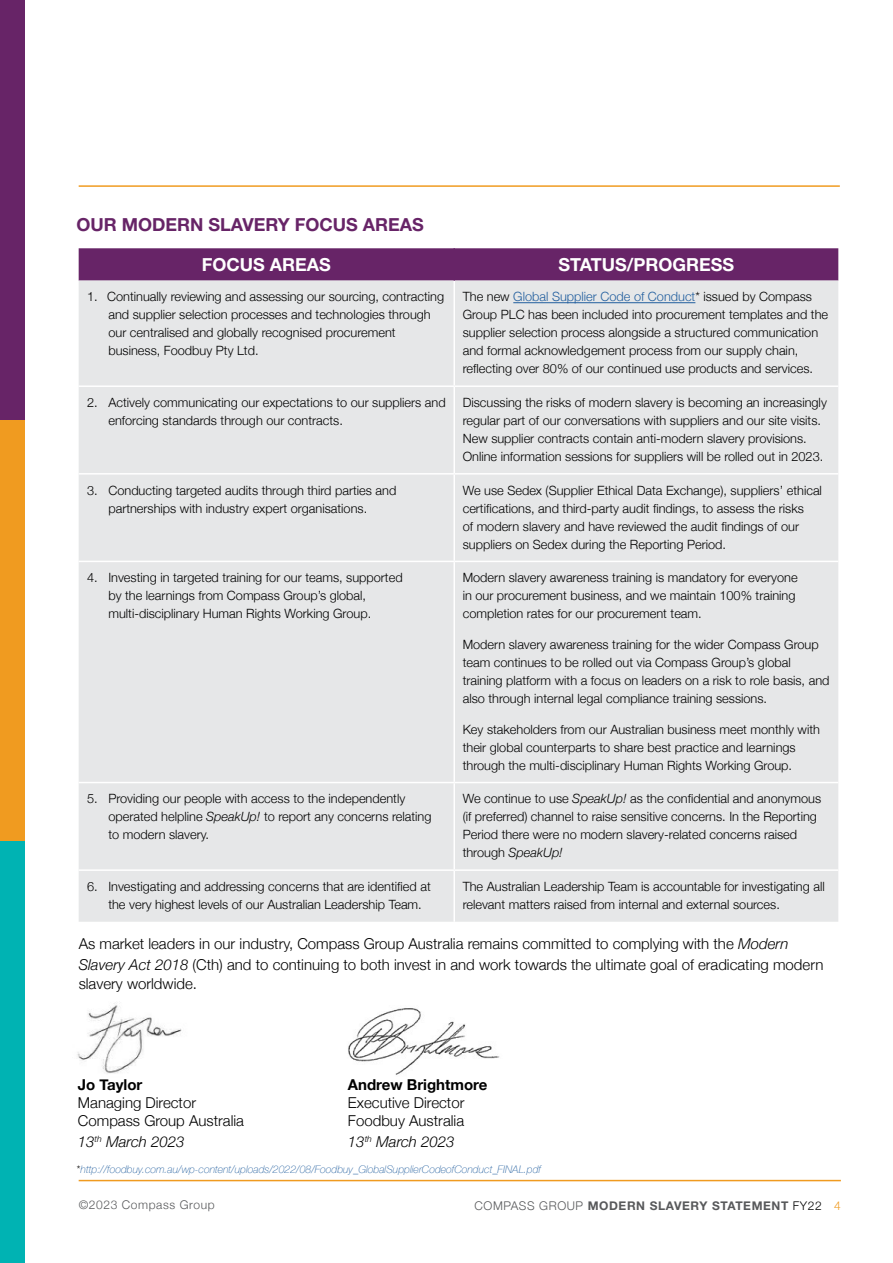
<style>
.page{position:relative;width:893px;height:1263px;background:#fff}
.page>*{position:absolute;margin:0;border:0;box-sizing:border-box;transform-origin:0 0}
.t1{font:700 18px "Helvetica Neue LT Std";color:#672467}
.t2{font:700 18px "Helvetica Neue LT Std";color:#fff}
.t3{font:300 15px/21px "Helvetica Neue";color:#000}
.t4{font:italic 300 15px "Helvetica Neue";color:#000}
.t5{font:700 15px "Helvetica Neue";color:#000}
.t6{font:300 12.75px/18px "Helvetica Neue";color:#000}
.t7{font:700 12px "Helvetica Neue LT Std";letter-spacing:.05em;color:#58595b}
.t8{font:300 12px "Helvetica Neue";letter-spacing:.05em;color:#58595b}
.t9{font:italic 100 10.5px "Helvetica Neue";color:#215e9e}
.s1{color:#215e9e}
.s2{font-style:italic}
.s3{font-weight:300;font-style:normal;color:#000}
.s4{font-family:"Helvetica Neue";font-weight:300}
.s5{font-family:"Helvetica Neue";font-weight:300;color:#000}
.s6{font-family:"Helvetica Neue";font-weight:300;color:#f09b20}
</style>
<div class="page">
<hr style="left:79px;top:1180px;width:762px;height:1px;background:#f09b20">
<div style="left:0;top:0;width:25px;height:421px;background:#672467"></div>
<div style="left:0;top:420px;width:25px;height:422px;background:#f09b20"></div>
<div style="left:0;top:842px;width:25px;height:421px;background:#00b3b3"></div>
<hr style="left:79px;top:185px;width:761px;height:2px;background:#f09b20">
<img style="left:77px;top:1003px;width:105px;height:71px">
<div style="left:79px;top:248px;width:759px;height:33px;background:#672467"></div>
<div style="left:79px;top:281px;width:759px;height:641px;background:#e6e7e8"></div>
<hr style="left:453px;top:281px;width:2px;height:104px;background:#fff">
<hr style="left:79px;top:385px;width:375px;height:2px;background:#fff">
<hr style="left:454px;top:385px;width:384px;height:2px;background:#fff">
<hr style="left:453px;top:387px;width:2px;height:86px;background:#fff">
<hr style="left:79px;top:473px;width:375px;height:2px;background:#fff">
<hr style="left:454px;top:473px;width:384px;height:2px;background:#fff">
<hr style="left:453px;top:475px;width:2px;height:86px;background:#fff">
<hr style="left:79px;top:561px;width:375px;height:1px;background:#fff">
<hr style="left:454px;top:561px;width:384px;height:1px;background:#fff">
<hr style="left:453px;top:562px;width:2px;height:220px;background:#fff">
<hr style="left:79px;top:782px;width:375px;height:1px;background:#fff">
<hr style="left:454px;top:782px;width:384px;height:1px;background:#fff">
<hr style="left:453px;top:783px;width:2px;height:86px;background:#fff">
<hr style="left:79px;top:869px;width:375px;height:2px;background:#fff">
<hr style="left:454px;top:869px;width:384px;height:2px;background:#fff">
<hr style="left:453px;top:871px;width:2px;height:51px;background:#fff">
<hr style="left:453px;top:248px;width:2px;height:33px;background:#672467">
<hr style="left:513px;top:302px;width:182px;height:1px;background:#215e9e">
<img style="left:348px;top:1008px;width:152px;height:67px">
<h1 class="t1" style="left:77px;top:214px;width:349px">OUR MODERN SLAVERY FOCUS AREAS</h1>
<h1 class="t2" style="left:202px;top:253px;width:131px">FOCUS AREAS</h1>
<h1 class="t2" style="left:558px;top:253px;width:177px">STATUS/PROGRESS</h1>
<p class="t6" style="left:108px;top:287px;width:337px;text-indent:-21px">1. Continually reviewing and assessing our sourcing, contracting and supplier selection processes and technologies through our centralised and globally recognised procurement business, Foodbuy Pty Ltd.</p>
<p class="t6" style="left:463px;top:287px;width:367px">The new <span class="s1">Global Supplier Code of Conduct</span>* issued by Compass Group PLC has been included into procurement templates and the supplier selection process alongside a structured communication and formal acknowledgement process from our supply chain, reflecting over 80% of our continued use products and services.</p>
<p class="t6" style="left:108px;top:393px;width:339px;text-indent:-21px">2. Actively communicating our expectations to our suppliers and enforcing standards through our contracts.</p>
<p class="t6" style="left:463px;top:393px;width:366px">Discussing the risks of modern slavery is becoming an increasingly regular part of our conversations with suppliers and our site visits.<br>New supplier contracts contain anti-modern slavery provisions.<br>Online information sessions for suppliers will be rolled out in 2023.</p>
<p class="t6" style="left:108px;top:480px;width:289px;text-indent:-21px">3. Conducting targeted audits through third parties and partnerships with industry expert organisations.</p>
<p class="t6" style="left:463px;top:480px;width:361px">We use Sedex (Supplier Ethical Data Exchange), suppliers’ ethical certifications, and third-party audit findings, to assess the risks<br>of modern slavery and have reviewed the audit findings of our suppliers on Sedex during the Reporting Period.</p>
<p class="t6" style="left:108px;top:568px;width:296px;text-indent:-21px">4. Investing in targeted training for our teams, supported by the learnings from Compass Group’s global, multi-disciplinary Human Rights Working Group.</p>
<p class="t6" style="left:463px;top:568px;width:336px">Modern slavery awareness training is mandatory for everyone in our procurement business, and we maintain 100% training completion rates for our procurement team.</p>
<p class="t6" style="left:463px;top:634px;width:368px">Modern slavery awareness training for the wider Compass Group team continues to be rolled out via Compass Group’s global training platform with a focus on leaders on a risk to role basis, and also through internal legal compliance training sessions.</p>
<p class="t6" style="left:463px;top:719px;width:359px">Key stakeholders from our Australian business meet monthly with their global counterparts to share best practice and learnings through the multi-disciplinary Human Rights Working Group.</p>
<p class="t6" style="left:108px;top:789px;width:325px;text-indent:-21px">5. Providing our people with access to the independently operated helpline <span class="s2">SpeakUp!</span> to report any concerns relating to modern slavery.</p>
<p class="t6" style="left:463px;top:789px;width:360px">We continue to use <span class="s2">SpeakUp!</span> as the confidential and anonymous (if preferred) channel to raise sensitive concerns. In the Reporting Period there were no modern slavery-related concerns raised through <span class="s2">SpeakUp!</span></p>
<p class="t6" style="left:108px;top:876px;width:324px;text-indent:-21px">6. Investigating and addressing concerns that are identified at the very highest levels of our Australian Leadership Team.</p>
<p class="t6" style="left:463px;top:876px;width:364px">The Australian Leadership Team is accountable for investigating all relevant matters raised from internal and external sources.</p>
<p class="t3" style="left:79px;top:932px;width:746px">As market leaders in our industry, Compass Group Australia remains committed to complying with the <span class="s2">Modern<br>Slavery Act 2018</span> (Cth) and to continuing to both invest in and work towards the ultimate goal of eradicating modern</p>
<p class="t3" style="left:79px;top:972px;width:120px">slavery worldwide.</p>
<p class="t5" style="left:78px;top:1073px;width:66px">Jo Taylor</p>
<p class="t5" style="left:348px;top:1073px;width:141px">Andrew Brightmore</p>
<p class="t3" style="left:78px;top:1091px;width:120px">Managing Director</p>
<p class="t3" style="left:348px;top:1091px;width:118px">Executive Director</p>
<p class="t3" style="left:78px;top:1109px;width:168px">Compass Group Australia</p>
<p class="t3" style="left:348px;top:1109px;width:118px">Foodbuy Australia</p>
<p class="t4" style="left:78px;top:1130px;width:108px">13<sup>th</sup> March 2023</p>
<p class="t4" style="left:348px;top:1130px;width:108px">13<sup>th</sup> March 2023</p>
<p class="t9" style="left:77px;top:1161px;width:466px"><span class="s3">*</span>http://foodbuy.com.au/wp-content/uploads/2022/08/Foodbuy_GlobalSupplierCodeofConduct_FINAL.pdf</p>
<p class="t8" style="left:79px;top:1195px;width:137px">©2023 Compass Group</p>
<p class="t7" style="left:475px;top:1198px;width:368px"><span class="s4">COMPASS GROUP</span> MODERN SLAVERY STATEMENT <span class="s5">FY22</span> <span class="s6">4</span></p>
</div>
